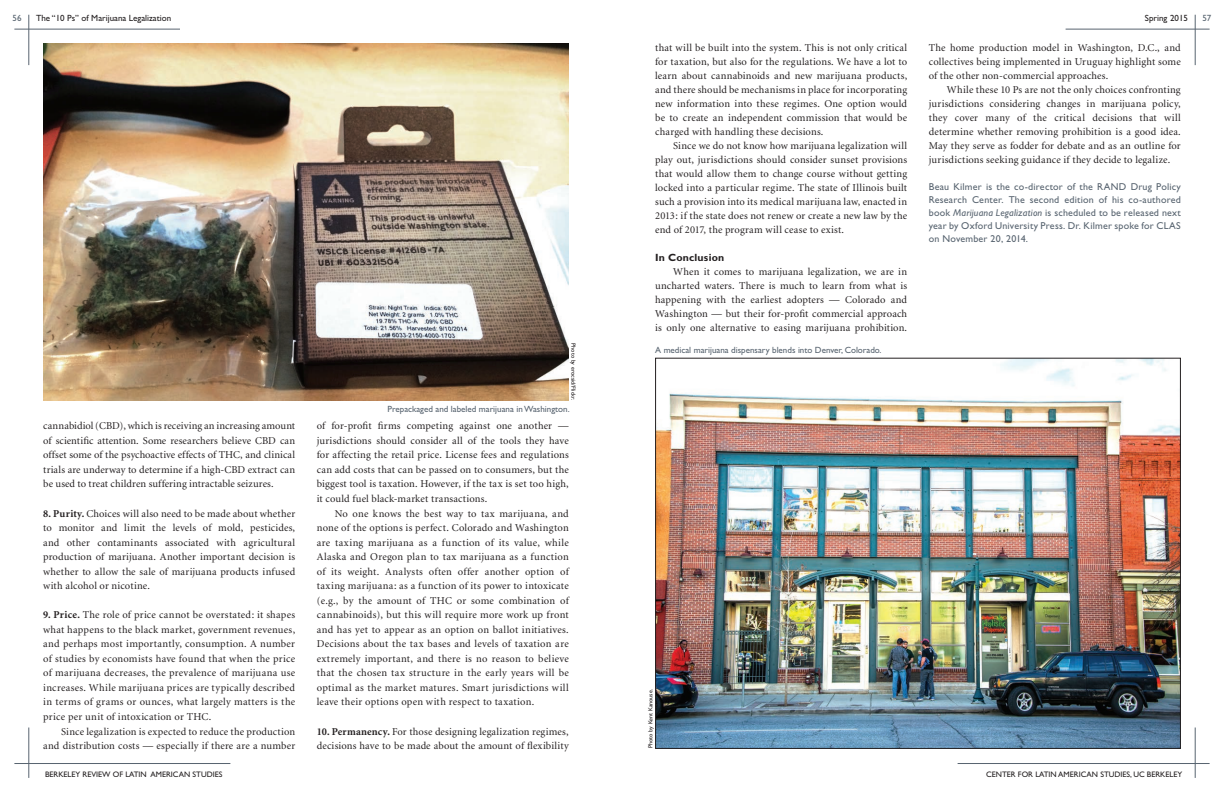
<style>
.page{position:relative;width:1224px;height:792px;background:#fff}
.page>*{position:absolute;margin:0;border:0;box-sizing:border-box;transform-origin:0 0}
.Text_Body{font:10.5px/14.5px "Minion";letter-spacing:.015em;color:#231f20;text-align:justify}
.Subhead{font:700 10.5px "Gill Sans";letter-spacing:.02em;color:#231f20}
.Biography{font:10px/13px "Gill Sans";letter-spacing:.02em;color:#586470;text-align:justify}
.t1{font:9px "Gill Sans";color:#586470}
.t2{font:9px "Gill Sans";color:#231f20}
.t3{font:8px "Gill Sans";color:#231f20}
.Credit{font:6px "Gill Sans";color:#231f20}
.s1{font-style:italic}
.s2{font-weight:700}
</style>
<div class="page">
<hr style="left:29px;top:15px;width:1px;height:50px;background:#586470">
<hr style="left:14px;top:763px;width:216px;height:1px;background:#586470">
<hr style="left:29px;top:728px;width:1px;height:50px;background:#586470">
<hr style="left:958px;top:763px;width:252px;height:1px;background:#586470">
<hr style="left:1195px;top:728px;width:1px;height:50px;background:#586470">
<hr style="left:1066px;top:29px;width:144px;height:1px;background:#586470">
<hr style="left:1195px;top:15px;width:1px;height:50px;background:#586470">
<hr style="left:14px;top:29px;width:166px;height:1px;background:#586470">
<img style="left:43px;top:43px;width:526px;height:357px">
<img style="left:657px;top:360px;width:522px;height:387px">
<p class="t2" style="left:36px;top:13px;width:137px">The “10 Ps” of Marijuana Legalization</p>
<p class="t1" style="left:13px;top:13px;width:10px">56</p>
<p class="t2" style="left:1145px;top:13px;width:45px">Spring 2015</p>
<p class="t1" style="left:1202px;top:13px;width:10px">57</p>
<p class="Text_Body" style="left:655px;top:41px;width:254px;line-height:14px">that will be built into the system. This is not only critical for taxation, but also for the regulations. We have a lot to learn about cannabinoids and new marijuana products, and there should be mechanisms in place for incorporating new information into these regimes. One option would be to create an independent commission that would be charged with handling these decisions.</p>
<p class="Text_Body" style="left:655px;top:139px;width:254px;line-height:14px;text-indent:18px">Since we do not know how marijuana legalization will play out, jurisdictions should consider sunset provisions that would allow them to change course without getting locked into a particular regime. The state of Illinois built such a provision into its medical marijuana law, enacted in 2013: if the state does not renew or create a new law by the end of 2017, the program will cease to exist.</p>
<p class="Subhead" style="left:655px;top:252px;width:71px">In Conclusion</p>
<p class="Text_Body" style="left:655px;top:265px;width:254px;line-height:14px;text-indent:18px">When it comes to marijuana legalization, we are in uncharted waters. There is much to learn from what is happening with the earliest adopters — Colorado and Washington — but their for-profit commercial approach is only one alternative to easing marijuana prohibition.</p>
<p class="Text_Body" style="left:929px;top:41px;width:253px;line-height:14px">The home production model in Washington, D.C., and collectives being implemented in Uruguay highlight some of the other non-commercial approaches.</p>
<p class="Text_Body" style="left:929px;top:83px;width:254px;line-height:14px;text-indent:18px">While these 10 Ps are not the only choices confronting jurisdictions considering changes in marijuana policy, they cover many of the critical decisions that will determine whether removing prohibition is a good idea.<br>May they serve as fodder for debate and as an outline for jurisdictions seeking guidance if they decide to legalize.</p>
<p class="Biography" style="left:929px;top:181px;width:254px">Beau Kilmer is the co-director of the RAND Drug Policy Research Center. The second edition of his co-authored book <span class="s1">Marijuana Legalization</span> is scheduled to be released next year by Oxford University Press. Dr. Kilmer spoke for CLAS on November 20, 2014.</p>
<p class="Credit" style="left:577px;top:343px;width:59px;rotate:90deg">Photo by erocsid/Flickr.</p>
<p class="t1" style="left:655px;top:345px;width:228px">A medical marijuana dispensary blends into Denver, Colorado.</p>
<p class="Text_Body" style="left:43px;top:419px;width:254px">cannabidiol (CBD), which is receiving an increasing amount of scientific attention. Some researchers believe CBD can offset some of the psychoactive effects of THC, and clinical trials are underway to determine if a high-CBD extract can be used to treat children suffering intractable seizures.</p>
<p class="Text_Body" style="left:43px;top:506px;width:254px"><span class="s2">8. Purity.</span> Choices will also need to be made about whether to monitor and limit the levels of mold, pesticides, and other contaminants associated with agricultural production of marijuana. Another important decision is whether to allow the sale of marijuana products infused with alcohol or nicotine.</p>
<p class="Text_Body" style="left:43px;top:608px;width:254px"><span class="s2">9. Price.</span> The role of price cannot be overstated: it shapes what happens to the black market, government revenues, and perhaps most importantly, consumption. A number of studies by economists have found that when the price of marijuana decreases, the prevalence of marijuana use increases. While marijuana prices are typically described in terms of grams or ounces, what largely matters is the price per unit of intoxication or THC.</p>
<p class="Text_Body" style="left:43px;top:724px;width:254px;text-align:right">Since legalization is expected to reduce the production and distribution costs — especially if there are a number</p>
<p class="t1" style="left:388px;top:403px;width:184px">Prepackaged and labeled marijuana in Washington.</p>
<p class="Text_Body" style="left:317px;top:419px;width:254px">of for-profit firms competing against one another — jurisdictions should consider all of the tools they have for affecting the retail price. License fees and regulations can add costs that can be passed on to consumers, but the biggest tool is taxation. However, if the tax is set too high, it could fuel black-market transactions.</p>
<p class="Text_Body" style="left:317px;top:506px;width:254px;text-indent:18px">No one knows the best way to tax marijuana, and none of the options is perfect. Colorado and Washington are taxing marijuana as a function of its value, while Alaska and Oregon plan to tax marijuana as a function of its weight. Analysts often offer another option of taxing marijuana: as a function of its power to intoxicate (e.g., by the amount of THC or some combination of cannabinoids), but this will require more work up front and has yet to appear as an option on ballot initiatives.<br>Decisions about the tax bases and levels of taxation are extremely important, and there is no reason to believe that the chosen tax structure in the early years will be optimal as the market matures. Smart jurisdictions will leave their options open with respect to taxation.</p>
<p class="Text_Body" style="left:317px;top:724px;width:253px"><span class="s2">10. Permanency.</span> For those designing legalization regimes, decisions have to be made about the amount of flexibility</p>
<p class="Credit" style="left:647px;top:748px;width:61px;rotate:-90deg">Photo by Kent Kanouse.</p>
<p class="t3" style="left:45px;top:769px;width:179px">BERKELEY REVIEW OF LATIN AMERICAN STUDIES</p>
<p class="t3" style="left:986px;top:769px;width:198px">CENTER FOR LATIN AMERICAN STUDIES, UC BERKELEY</p>
</div>
